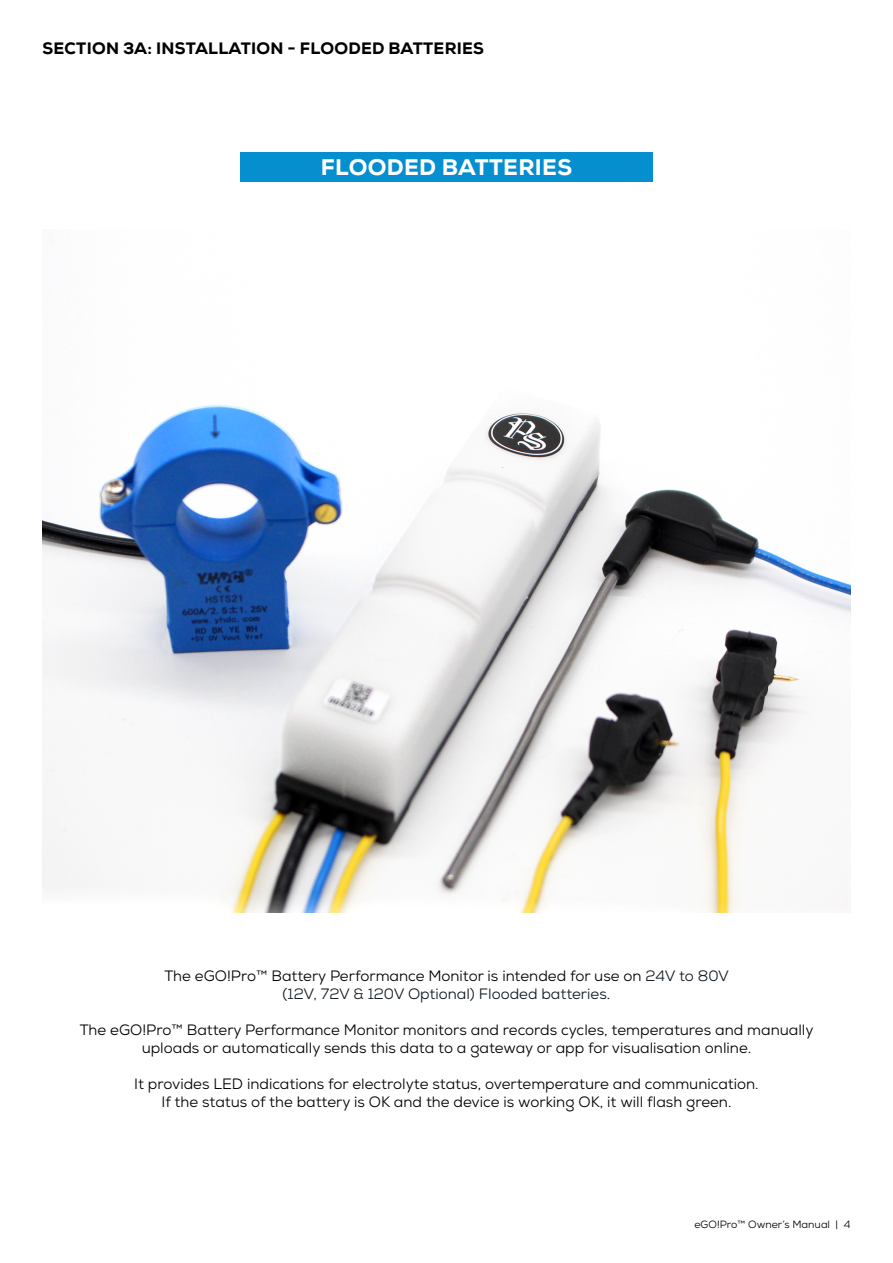
<style>
.page{position:relative;width:893px;height:1263px;background:#fff}
.page>*{position:absolute;margin:0;border:0;box-sizing:border-box;transform-origin:0 0}
.t1{font:800 22.5px "Nexa";letter-spacing:.015em;color:#fff}
.t2{font:800 16.5px "Nexa";letter-spacing:.015em;color:#000}
.t3{font:15px/18px "Nexa";color:#000;text-align:center}
.t4{font:10.5px "Nexa";color:#000}
.s1{color:#101820}
</style>
<div class="page">
<img style="left:43px;top:405px;width:807px;height:507px">
<div style="left:240px;top:153px;width:413px;height:29px;background:#068fcf"></div>
<p class="t2" style="left:43px;top:38px;width:443px">SECTION 3A: INSTALLATION - FLOODED BATTERIES</p>
<h1 class="t1" style="left:321px;top:153px;width:253px">FLOODED BATTERIES</h1>
<p class="t3" style="left:164px;top:967px;width:566px">The eGO!Pro™ Battery Performance Monitor is intended for use on <span class="s1">24V to 80V (12V, 72V &amp; 120V Optional) Flooded batteries</span>.</p>
<p class="t3" style="left:80px;top:1021px;width:735px">The eGO!Pro™ Battery Performance Monitor monitors and records cycles, temperatures and manually uploads or automatically sends this data to a gateway or app for visualisation online.</p>
<p class="t3" style="left:134px;top:1075px;width:626px">It provides LED indications for electrolyte status, overtemperature and communication.<br>If the status of the battery is OK and the device is working OK, it will flash green.</p>
<p class="t4" style="left:694px;top:1217px;width:157px">eGO!Pro™ Owner’s Manual | 4</p>
</div>
